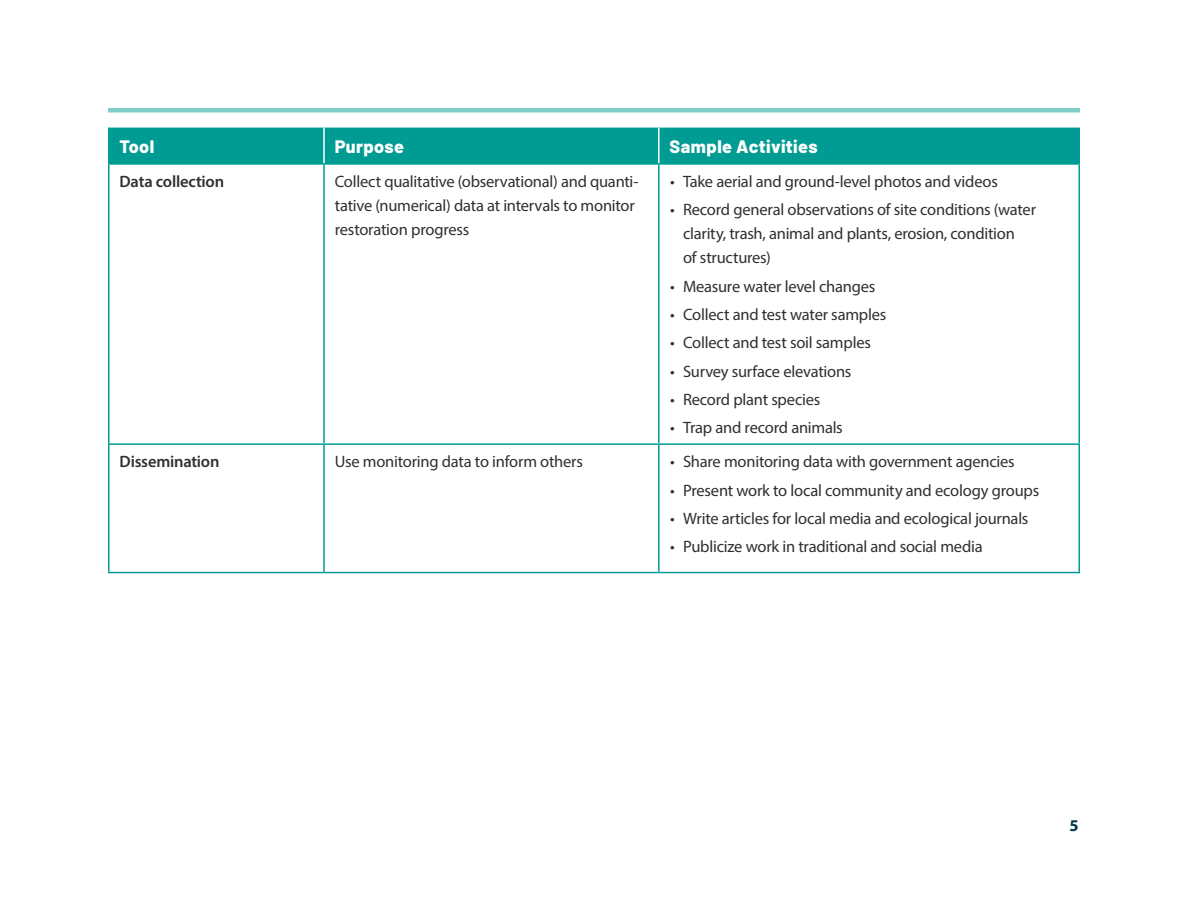
<style>
.page{position:relative;width:1188px;height:918px;background:#fff}
.page>*{position:absolute;margin:0;border:0;box-sizing:border-box;transform-origin:0 0}
.Section_Header{font:800 18px "Barlow";letter-spacing:.02em;color:#fff}
.Body{font:16.5px/24px "Myriad Pro";letter-spacing:-.015em;color:#312f30}
.Body-2{font:600 16.5px "Myriad Pro";letter-spacing:-.015em;color:#312f30}
.t1{font:700 16.5px "Myriad Pro";color:#003844}
</style>
<div class="page">
<hr style="left:108px;top:108px;width:972px;height:4px;background:#80cec9">
<div style="left:110px;top:128px;width:968px;height:35px;background:#009c94"></div>
<hr style="left:108px;top:128px;width:2px;height:35px;background:#009c94">
<hr style="left:1078px;top:128px;width:2px;height:35px;background:#009c94">
<hr style="left:108px;top:163px;width:216px;height:2px;background:#009c94">
<hr style="left:324px;top:163px;width:335px;height:2px;background:#009c94">
<hr style="left:659px;top:163px;width:421px;height:2px;background:#009c94">
<hr style="left:108px;top:165px;width:2px;height:278px;background:#009c94">
<hr style="left:323px;top:165px;width:2px;height:278px;background:#009c94">
<hr style="left:658px;top:165px;width:2px;height:278px;background:#009c94">
<hr style="left:1078px;top:165px;width:2px;height:278px;background:#009c94">
<hr style="left:108px;top:443px;width:216px;height:2px;background:#009c94">
<hr style="left:108px;top:445px;width:2px;height:127px;background:#009c94">
<hr style="left:324px;top:443px;width:335px;height:2px;background:#009c94">
<hr style="left:323px;top:445px;width:2px;height:127px;background:#009c94">
<hr style="left:659px;top:443px;width:421px;height:2px;background:#009c94">
<hr style="left:658px;top:445px;width:2px;height:127px;background:#009c94">
<hr style="left:1078px;top:445px;width:2px;height:127px;background:#009c94">
<hr style="left:108px;top:572px;width:216px;height:1px;background:#009c94">
<hr style="left:324px;top:572px;width:335px;height:1px;background:#009c94">
<hr style="left:659px;top:572px;width:421px;height:1px;background:#009c94">
<hr style="left:323px;top:128px;width:2px;height:35px;background:#fff">
<hr style="left:658px;top:128px;width:2px;height:35px;background:#fff">
<p class="Section_Header" style="left:120px;top:133px;width:36px">Tool</p>
<p class="Section_Header" style="left:335px;top:133px;width:71px">Purpose</p>
<p class="Section_Header" style="left:670px;top:133px;width:150px">Sample Activities</p>
<p class="Body-2" style="left:120px;top:171px;width:106px">Data collection</p>
<p class="Body" style="left:335px;top:169px;width:305px">Collect qualitative (observational) and quanti&shy;tative (numerical) data at intervals to monitor restoration progress</p>
<p class="Body" style="left:670px;top:169px;width:329px">• Take aerial and ground-level photos and videos</p>
<p class="Body" style="left:683px;top:198px;width:355px;text-indent:-13px">• Record general observations of site conditions (water clarity, trash, animal and plants, erosion, condition<br>of structures)</p>
<p class="Body" style="left:670px;top:274px;width:207px">• Measure water level changes</p>
<p class="Body" style="left:670px;top:302px;width:218px">• Collect and test water samples</p>
<p class="Body" style="left:670px;top:331px;width:202px">• Collect and test soil samples</p>
<p class="Body" style="left:670px;top:359px;width:183px">• Survey surface elevations</p>
<p class="Body" style="left:670px;top:387px;width:152px">• Record plant species</p>
<p class="Body" style="left:670px;top:416px;width:174px">• Trap and record animals</p>
<p class="Body-2" style="left:120px;top:451px;width:101px">Dissemination</p>
<p class="Body" style="left:335px;top:450px;width:250px">Use monitoring data to inform others</p>
<p class="Body" style="left:670px;top:450px;width:346px">• Share monitoring data with government agencies</p>
<p class="Body" style="left:670px;top:478px;width:371px">• Present work to local community and ecology groups</p>
<p class="Body" style="left:670px;top:506px;width:360px">• Write articles for local media and ecological journals</p>
<p class="Body" style="left:670px;top:535px;width:314px">• Publicize work in traditional and social media</p>
<p class="t1" style="left:1069px;top:815px;width:11px">5</p>
</div>
